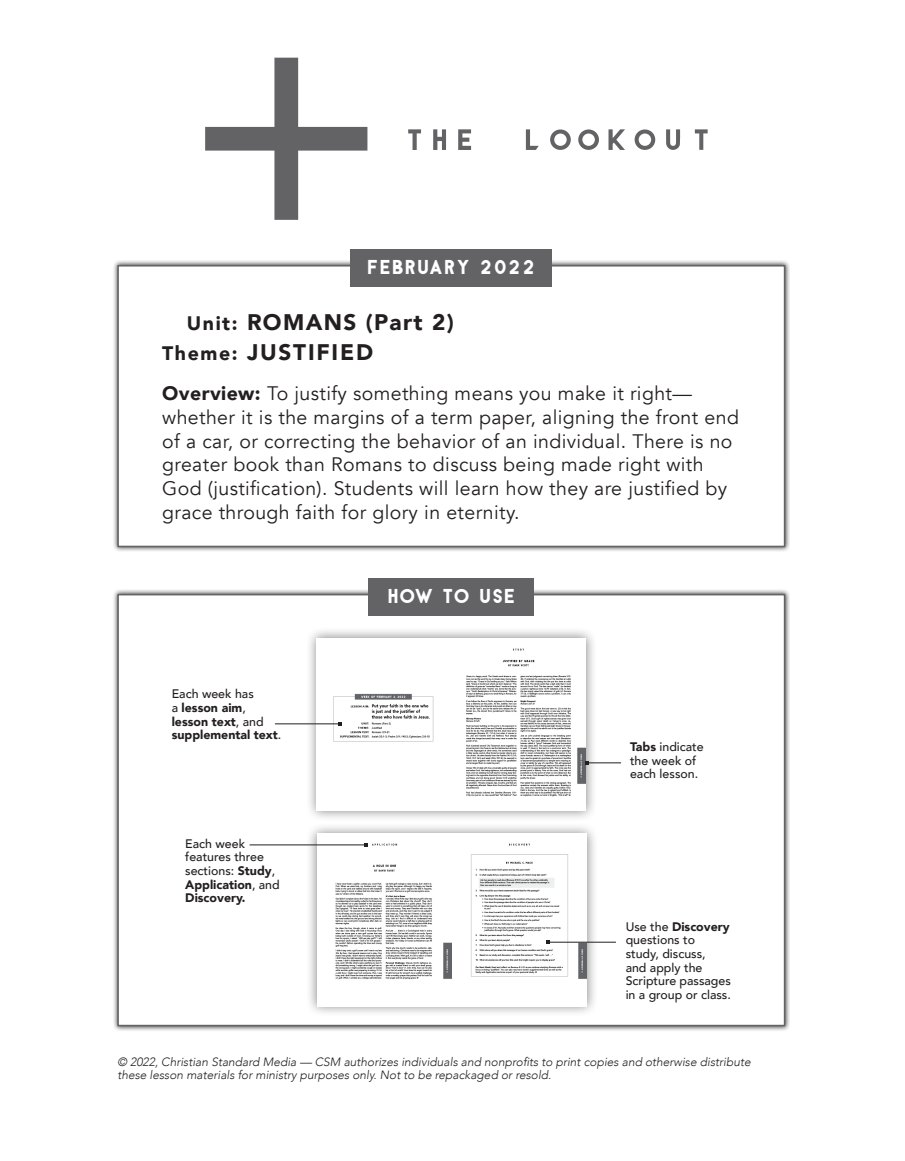
<style>
.page{position:relative;width:905px;height:1161px;background:#fff}
.page>*{position:absolute;margin:0;border:0;box-sizing:border-box;transform-origin:0 0}
.t1{font:900 22.5px/30px "Avenir";letter-spacing:.07em;color:#231f20}
.t2{font:19.5px/23.7px "Avenir";letter-spacing:.02em;color:#231f20}
.t3{font:18px "Antraste";color:#fff}
.t4{font:500 12.3px/13.6px "Avenir";color:#231f20}
.t5{font:900 12.3px/13.6px "Avenir";color:#231f20}
.t6{font:italic 300 12px/13.5px "Avenir";color:#231f20}
.s1{font-size:19.5px}
.s2{font-weight:900}
.s3{font-weight:500}
</style>
<div class="page">
<div style="left:112px;top:589px;width:678px;height:442px;background:#231f20;opacity:.88"></div>
<div style="left:117px;top:594px;width:668px;height:432px;background:#fff;border:2px solid #636366"></div>
<div style="left:112px;top:260px;width:678px;height:292px;background:#231f20;opacity:.88"></div>
<div style="left:117px;top:265px;width:668px;height:282px;background:#fff;border:2px solid #636366"></div>
<svg style="left:205px;top:58px;width:162px;height:162px"></svg>
<svg style="left:608px;top:129px;width:17px;height:21px"></svg>
<svg style="left:526px;top:129px;width:12px;height:21px"></svg>
<svg style="left:433px;top:129px;width:13px;height:21px"></svg>
<svg style="left:458px;top:129px;width:13px;height:21px"></svg>
<svg style="left:408px;top:129px;width:13px;height:21px"></svg>
<svg style="left:666px;top:129px;width:14px;height:21px"></svg>
<svg style="left:694px;top:129px;width:13px;height:21px"></svg>
<svg style="left:578px;top:129px;width:21px;height:21px"></svg>
<svg style="left:634px;top:129px;width:21px;height:21px"></svg>
<svg style="left:550px;top:129px;width:20px;height:21px"></svg>
<div style="left:368px;top:578px;width:166px;height:37px;background:#636366"></div>
<div style="left:350px;top:249px;width:202px;height:37px;background:#636366"></div>
<div style="left:306px;top:823px;width:292px;height:194px;background:#231f20;opacity:.55"></div>
<img style="left:317px;top:834px;width:269px;height:172px">
<hr style="left:548px;top:942px;width:68px;height:1px;background:#231f20">
<hr style="left:249px;top:844px;width:117px;height:1px;background:#231f20">
<div style="left:305px;top:627px;width:292px;height:195px;background:#231f20;opacity:.55"></div>
<img style="left:316px;top:638px;width:270px;height:173px">
<hr style="left:587px;top:762px;width:34px;height:1px;background:#231f20">
<hr style="left:275px;top:723px;width:65px;height:1px;background:#231f20">
<svg style="left:338px;top:722px;width:4px;height:4px"></svg>
<p class="t3" style="left:366px;top:256px;width:171px">FEBRUARY 2022</p>
<p class="t1" style="left:162px;top:307px;width:293px;text-indent:25px"><span class="s1">Unit:</span> ROMANS (Part 2)<br><span class="s1">Theme:</span> JUSTIFIED</p>
<p class="t2" style="left:162px;top:382px;width:578px"><span class="s2">Overview:</span> To justify something means you make it right— whether it is the margins of a term paper, aligning the front end of a car, or correcting the behavior of an individual. There is no greater book than Romans to discuss being made right with God (justification). Students will learn how they are justified by grace through faith for glory in eternity.</p>
<p class="t5" style="left:172px;top:687px;width:111px"><span class="s3">Each week has<br>a</span> lesson aim<span class="s3">, </span>lesson text<span class="s3">, and </span>supplemental text<span class="s3">.</span></p>
<p class="t4" style="left:185px;top:836px;width:96px">Each week features three sections: <span class="s2">Study</span>,<br><span class="s2">Application</span>, and<br><span class="s2">Discovery.</span></p>
<p class="t3" style="left:387px;top:585px;width:130px">HOW TO USE</p>
<p class="t4" style="left:630px;top:739px;width:75px"><span class="s2">Tabs</span> indicate the week of each lesson.</p>
<p class="t4" style="left:625px;top:919px;width:107px">Use the <span class="s2">Discovery </span>questions to study, discuss,<br>and apply the<br>Scripture passages in a group or class.</p>
<p class="t6" style="left:117px;top:1055px;width:635px">© 2022, Christian Standard Media — CSM authorizes individuals and nonprofits to print copies and otherwise distribute these lesson materials for ministry purposes only. Not to be repackaged or resold.</p>
</div>
